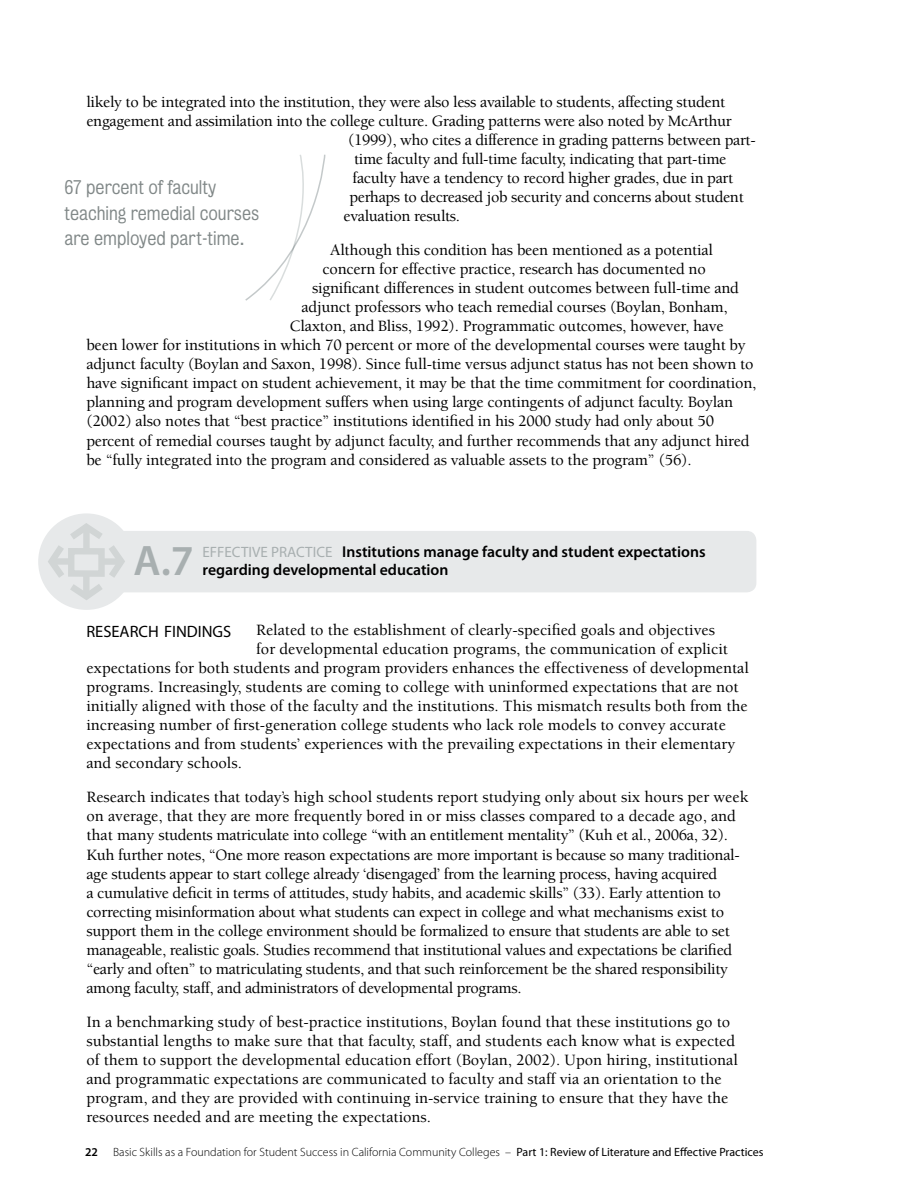
<style>
.page{position:relative;width:905px;height:1188px;background:#fff}
.page>*{position:absolute;margin:0;border:0;box-sizing:border-box;transform-origin:0 0}
.t1{font:600 42.75px "Myriad Pro";color:#a8afb0}
.t2{font:18px/25.5px "Bureau Grotesque Five One";color:#818888}
.t3{font:16.5px "Myriad Pro";color:#000}
.t4{font:500 16.2px/19px "Berkeley";letter-spacing:-.01em;color:#000}
.t5{font:600 15.75px/18.8px "Myriad Pro";color:#000}
.t6{font:300 12px "Myriad Pro";color:#000}
.t7{font:600 12px "Myriad Pro";color:#000}
.s1{font-weight:400;font-size:15px;color:#a8afb0}
.s2{font-weight:400}
</style>
<div class="page">
<svg style="left:245px;top:154px;width:81px;height:147px"></svg>
<div style="left:77px;top:531px;width:679px;height:61px;background:#e7e9ea;border-radius:10px"></div>
<div style="left:38px;top:513px;width:97px;height:97px;background:#e7e9ea;border-radius:50%"></div>
<svg style="left:44px;top:519px;width:81px;height:85px"></svg>
<p class="t4" style="left:86px;top:92px;width:640px">likely to be integrated into the institution, they were also less available to students, affecting student</p>
<p class="t4" style="left:86px;top:111px;width:647px">engagement and assimilation into the college culture. Grading patterns were also noted by McArthur</p>
<p class="t4" style="left:348px;top:130px;width:409px">(1999), who cites a difference in grading patterns between part-</p>
<p class="t4" style="left:354px;top:149px;width:374px">time faculty and full-time faculty, indicating that part-time</p>
<p class="t4" style="left:352px;top:168px;width:382px">faculty have a tendency to record higher grades, due in part</p>
<p class="t4" style="left:349px;top:188px;width:396px">perhaps to decreased job security and concerns about student</p>
<p class="t4" style="left:343px;top:207px;width:118px">evaluation results.</p>
<p class="t4" style="left:330px;top:241px;width:384px">Although this condition has been mentioned as a potential</p>
<p class="t4" style="left:322px;top:260px;width:385px">concern for effective practice, research has documented no</p>
<p class="t4" style="left:312px;top:279px;width:428px">significant differences in student outcomes between full-time and</p>
<p class="t4" style="left:301px;top:298px;width:427px">adjunct professors who teach remedial courses (Boylan, Bonham,</p>
<p class="t4" style="left:289px;top:317px;width:435px">Claxton, and Bliss, 1992). Programmatic outcomes, however, have</p>
<p class="t4" style="left:86px;top:336px;width:660px">been lower for institutions in which 70 percent or more of the developmental courses were taught by</p>
<p class="t4" style="left:86px;top:355px;width:668px">adjunct faculty (Boylan and Saxon, 1998). Since full-time versus adjunct status has not been shown to</p>
<p class="t4" style="left:86px;top:374px;width:671px">have significant impact on student achievement, it may be that the time commitment for coordination,</p>
<p class="t4" style="left:86px;top:393px;width:648px">planning and program development suffers when using large contingents of adjunct faculty. Boylan</p>
<p class="t4" style="left:86px;top:412px;width:629px">(2002) also notes that “best practice” institutions identified in his 2000 study had only about 50</p>
<p class="t4" style="left:86px;top:431px;width:664px">percent of remedial courses taught by adjunct faculty, and further recommends that any adjunct hired</p>
<p class="t4" style="left:86px;top:450px;width:606px">be “fully integrated into the program and considered as valuable assets to the program” (56).</p>
<p class="t2" style="left:64px;top:175px;width:196px">67 percent of faculty teaching remedial courses are employed part-time.</p>
<h1 class="t1" style="left:133px;top:534px;width:58px">A.7</h1>
<p class="t5" style="left:203px;top:542px;width:504px"><span class="s1">EFFECTIVE PRACTICE</span> Institutions manage faculty and student expectations regarding developmental education</p>
<p class="t3" style="left:86px;top:622px;width:146px">RESEARCH FINDINGS</p>
<p class="t4" style="left:256px;top:621px;width:460px">Related to the establishment of clearly-specified goals and objectives</p>
<p class="t4" style="left:256px;top:640px;width:473px">for developmental education programs, the communication of explicit</p>
<p class="t4" style="left:86px;top:659px;width:664px">expectations for both students and program providers enhances the effectiveness of developmental</p>
<p class="t4" style="left:86px;top:678px;width:653px">programs. Increasingly, students are coming to college with uninformed expectations that are not</p>
<p class="t4" style="left:86px;top:697px;width:662px">initially aligned with those of the faculty and the institutions. This mismatch results both from the</p>
<p class="t4" style="left:86px;top:716px;width:641px">increasing number of first-generation college students who lack role models to convey accurate</p>
<p class="t4" style="left:86px;top:735px;width:650px">expectations and from students’ experiences with the prevailing expectations in their elementary</p>
<p class="t4" style="left:86px;top:754px;width:157px">and secondary schools.</p>
<p class="t4" style="left:86px;top:788px;width:663px">Research indicates that today’s high school students report studying only about six hours per week on average, that they are more frequently bored in or miss classes compared to a decade ago, and that many students matriculate into college “with an entitlement mentality” (Kuh et al., 2006a, 32).<br>Kuh further notes, “One more reason expectations are more important is because so many traditional&shy;age students appear to start college already ‘disengaged’ from the learning process, having acquired<br>a cumulative deficit in terms of attitudes, study habits, and academic skills” (33). Early attention to correcting misinformation about what students can expect in college and what mechanisms exist to support them in the college environment should be formalized to ensure that students are able to set manageable, realistic goals. Studies recommend that institutional values and expectations be clarified “early and often” to matriculating students, and that such reinforcement be the shared responsibility among faculty, staff, and administrators of developmental programs.</p>
<p class="t4" style="left:86px;top:1013px;width:653px">In a benchmarking study of best-practice institutions, Boylan found that these institutions go to substantial lengths to make sure that that faculty, staff, and students each know what is expected of them to support the developmental education effort (Boylan, 2002). Upon hiring, institutional and programmatic expectations are communicated to faculty and staff via an orientation to the program, and they are provided with continuing in-service training to ensure that they have the resources needed and are meeting the expectations.</p>
<p class="t7" style="left:85px;top:1144px;width:14px">22</p>
<p class="t6" style="left:113px;top:1145px;width:652px">Basic Skills as a Foundation for Student Success in California Community Colleges – <span class="s2">Part 1: Review of Literature and Effective Practices</span></p>
</div>
